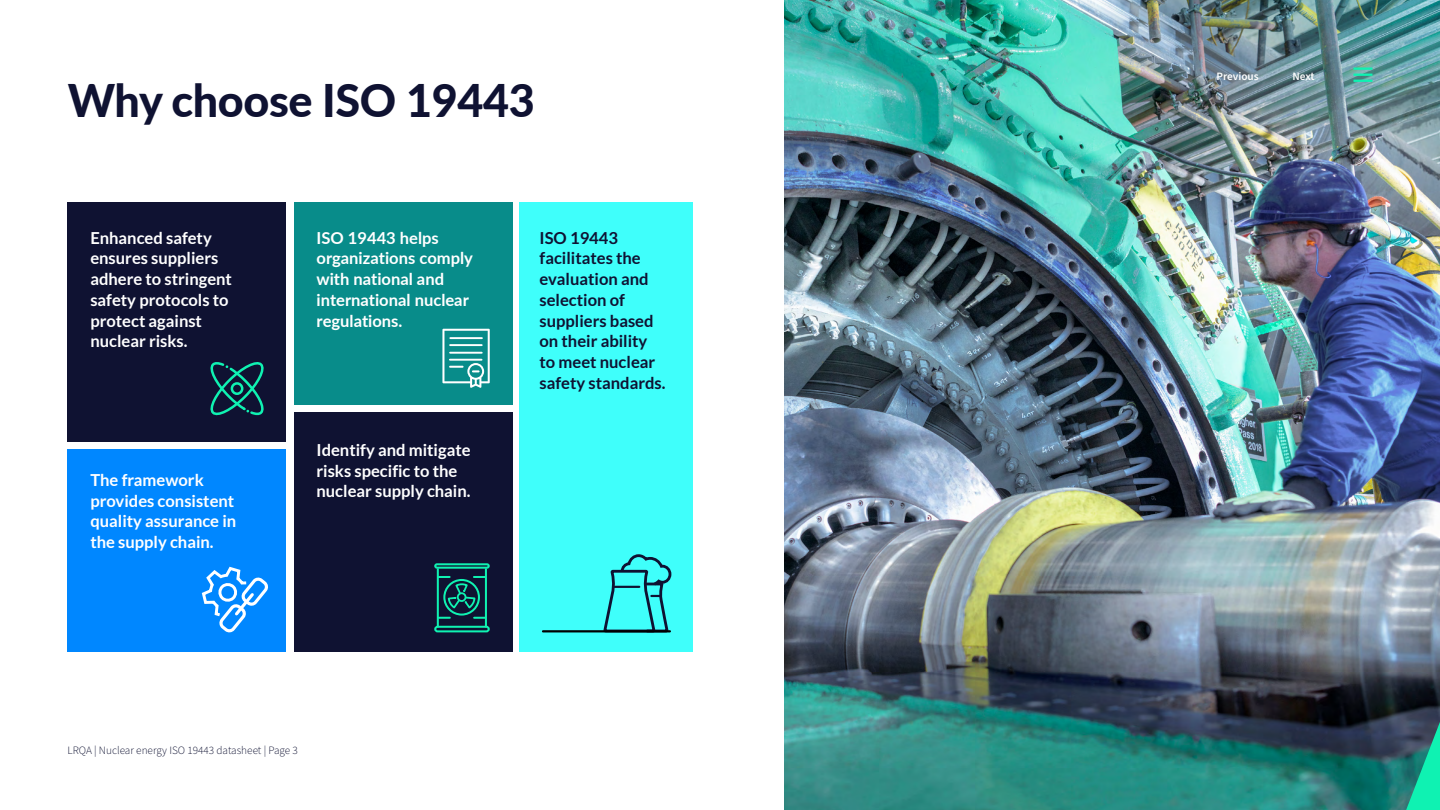
<style>
.page{position:relative;width:1440px;height:810px;background:#fff}
.page>*{position:absolute;margin:0;border:0;box-sizing:border-box;transform-origin:0 0}
.t1{font:800 45px "Lato";letter-spacing:-.01em;color:#0f1232}
.t2{font:700 16.58px/20.7px "Lato";color:#fff}
.t3{font:700 16.58px/20.7px "Lato";color:#0f1232}
.t4{font:300 11.25px "Source Sans Pro";color:#0f1232}
.t5{font:600 11.25px "Source Sans Pro";color:#fff}
</style>
<div class="page">
<img style="left:784px;top:0;width:656px;height:810px">
<svg style="left:1406px;top:722px;width:34px;height:88px;background:#20a68b"></svg>
<div style="left:68px;top:202px;width:218px;height:240px;background:#0f1232"></div>
<div style="left:294px;top:202px;width:219px;height:203px;background:#088c8a"></div>
<div style="left:520px;top:202px;width:173px;height:450px;background:#3ffffb"></div>
<div style="left:68px;top:449px;width:218px;height:203px;background:#0087ff"></div>
<div style="left:294px;top:412px;width:219px;height:240px;background:#0f1232"></div>
<svg style="left:210px;top:362px;width:54px;height:54px"></svg>
<svg style="left:201px;top:566px;width:67px;height:67px"></svg>
<svg style="left:602px;top:554px;width:70px;height:79px"></svg>
<div style="left:434px;top:563px;width:56px;height:6px;border:2px solid #0ff2b2;border-radius:2px"></div>
<div style="left:434px;top:626px;width:56px;height:6px;border:2px solid #0ff2b2;border-radius:2px"></div>
<hr style="left:437px;top:568px;width:2px;height:59px;background:#0ff2b2">
<hr style="left:485px;top:568px;width:2px;height:59px;background:#0ff2b2">
<svg style="left:439px;top:576px;width:11px;height:2px"></svg>
<svg style="left:439px;top:617px;width:11px;height:2px"></svg>
<svg style="left:474px;top:617px;width:11px;height:2px"></svg>
<svg style="left:474px;top:576px;width:11px;height:2px"></svg>
<div style="left:443px;top:579px;width:37px;height:37px;border:2px solid #0ff2b2;border-radius:50%"></div>
<svg style="left:447px;top:584px;width:30px;height:26px"></svg>
<svg style="left:442px;top:329px;width:48px;height:59px"></svg>
<hr style="left:450px;top:337px;width:32px;height:2px;background:#fff">
<hr style="left:450px;top:344px;width:32px;height:2px;background:#fff">
<hr style="left:450px;top:352px;width:32px;height:2px;background:#fff">
<hr style="left:450px;top:359px;width:32px;height:2px;background:#fff">
<hr style="left:543px;top:630px;width:127px;height:2px;background:#000">
<hr style="left:1353px;top:67px;width:19px;height:3px;background:#0ff2b2">
<svg style="left:1353px;top:74px;width:19px;height:8px"></svg>
<h1 class="t1" style="left:68px;top:67px;width:468px">Why choose ISO 19443</h1>
<p class="t2" style="left:90px;top:227px;width:143px">Enhanced safety ensures suppliers adhere to stringent safety protocols to protect against nuclear risks.</p>
<p class="t2" style="left:317px;top:227px;width:158px">ISO 19443 helps organizations comply with national and international nuclear regulations.</p>
<p class="t2" style="left:90px;top:469px;width:147px">The framework provides consistent quality assurance in the supply chain.</p>
<p class="t2" style="left:317px;top:439px;width:156px">Identify and mitigate risks specific to the nuclear supply chain.</p>
<p class="t3" style="left:540px;top:227px;width:127px">ISO 19443 facilitates the evaluation and selection of suppliers based on their ability to meet nuclear safety standards.</p>
<p class="t4" style="left:68px;top:743px;width:232px">LRQA | Nuclear energy ISO 19443 datasheet | Page 3</p>
<p class="t5" style="left:1216px;top:69px;width:44px">Previous</p>
<p class="t5" style="left:1292px;top:69px;width:24px">Next</p>
</div>
